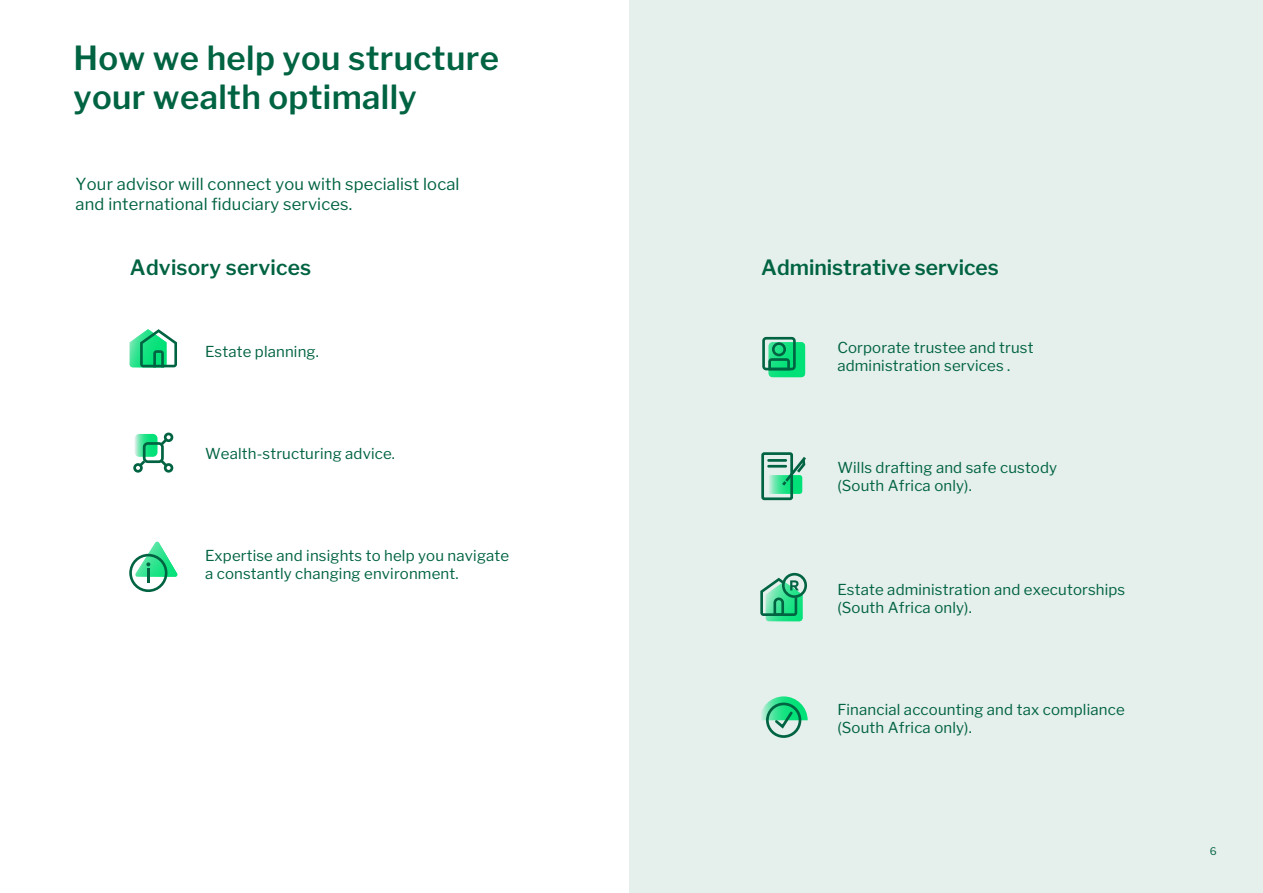
<style>
.page{position:relative;width:1263px;height:893px;background:#fff}
.page>*{position:absolute;margin:0;border:0;box-sizing:border-box;transform-origin:0 0}
.t1{font:600 33px/39.6px "Libre Franklin";letter-spacing:.01em;color:#006341}
.t2{font:600 21px "Libre Franklin";color:#006341}
.t3{font:16.5px/19.8px "Libre Franklin";letter-spacing:.01em;color:#006341}
.t4{font:15px/18px "Libre Franklin";letter-spacing:.01em;color:#006341}
.t5{font:10.5px "Libre Franklin";color:#006341}
</style>
<div class="page">
<div style="left:630px;top:0;width:633px;height:893px;background:#e5efec"></div>
<svg style="left:761px;top:696px;width:47px;height:35px"></svg>
<div style="left:766px;top:703px;width:35px;height:35px;border:3px solid #006341;border-radius:50%"></div>
<svg style="left:760px;top:573px;width:47px;height:48px"></svg>
<div style="left:761px;top:452px;width:32px;height:48px;border:3px solid #006341;border-radius:2px"></div>
<svg style="left:768px;top:454px;width:38px;height:40px"></svg>
<hr style="left:768px;top:459px;width:18px;height:3px;background:#006341">
<hr style="left:768px;top:465px;width:18px;height:3px;background:#006341">
<svg style="left:762px;top:337px;width:43px;height:40px"></svg>
<svg style="left:129px;top:542px;width:49px;height:50px"></svg>
<svg style="left:130px;top:329px;width:47px;height:38px"></svg>
<div style="left:164px;top:433px;width:9px;height:9px;border:3px solid #006341;border-radius:50%"></div>
<div style="left:164px;top:463px;width:9px;height:10px;border:3px solid #006341;border-radius:50%"></div>
<div style="left:133px;top:463px;width:10px;height:10px;border:3px solid #006341;border-radius:50%"></div>
<svg style="left:135px;top:434px;width:35px;height:36px"></svg>
<h1 class="t1" style="left:73px;top:35px;width:427px">How we help you structure your wealth optimally</h1>
<p class="t3" style="left:76px;top:173px;width:385px">Your advisor will connect you with specialist local and international fiduciary services.</p>
<h2 class="t2" style="left:130px;top:251px;width:183px">Advisory services</h2>
<h2 class="t2" style="left:761px;top:251px;width:239px">Administrative services</h2>
<p class="t4" style="left:205px;top:341px;width:115px">Estate planning.</p>
<p class="t4" style="left:205px;top:443px;width:192px">Wealth-structuring advice.</p>
<p class="t4" style="left:205px;top:545px;width:306px">Expertise and insights to help you navigate a constantly changing environment.</p>
<p class="t4" style="left:837px;top:337px;width:198px">Corporate trustee and trust administration services .</p>
<p class="t4" style="left:837px;top:458px;width:221px">Wills drafting and safe custody (South Africa only).</p>
<p class="t4" style="left:837px;top:579px;width:289px">Estate administration and executorships (South Africa only).</p>
<p class="t4" style="left:837px;top:699px;width:289px">Financial accounting and tax compliance (South Africa only).</p>
<p class="t5" style="left:1210px;top:843px;width:8px">6</p>
</div>
